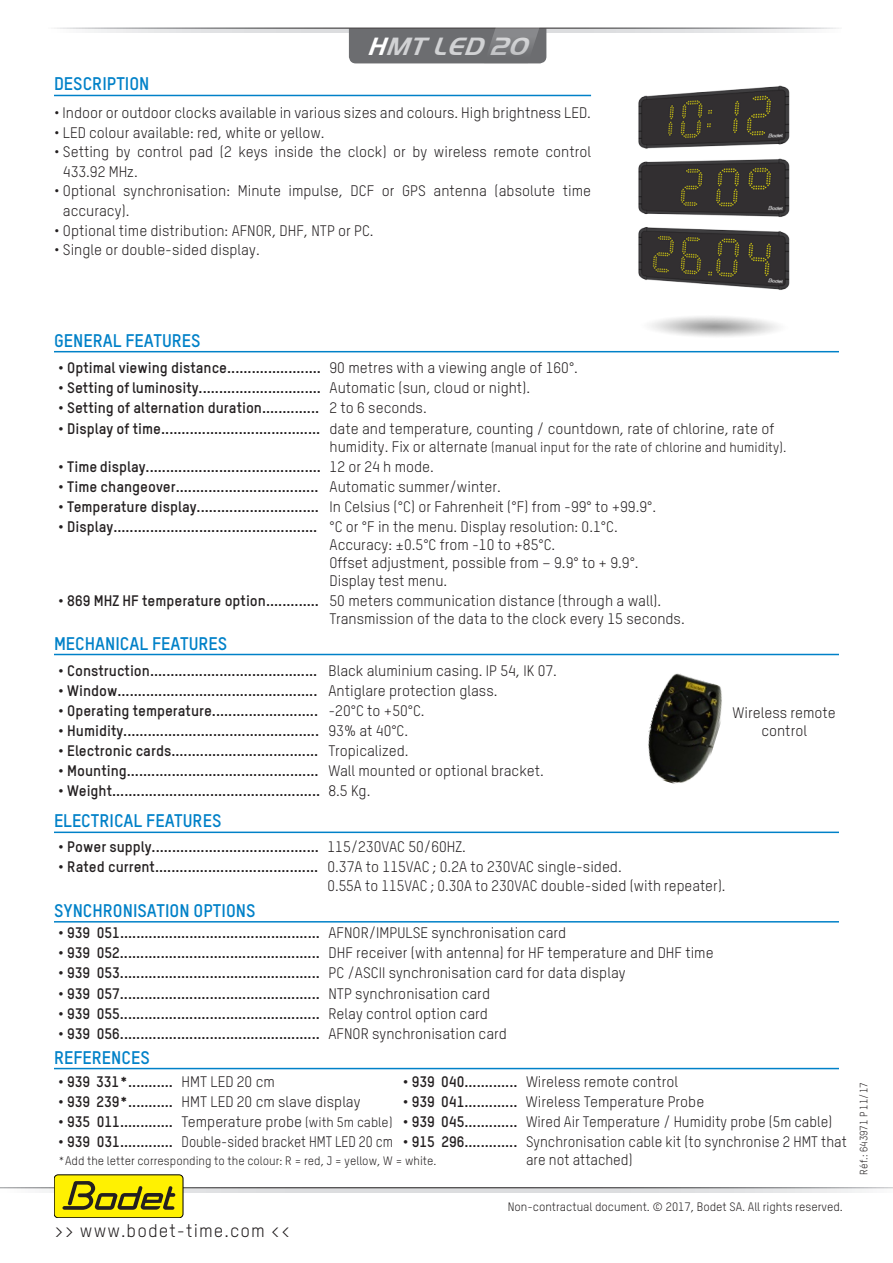
<style>
.page{position:relative;width:893px;height:1263px;background:#fff}
.page>*{position:absolute;margin:0;border:0;box-sizing:border-box;transform-origin:0 0}
.t1{font:italic 700 25.8px "Handel Got D";color:#d1d2d4}
.Titre{font:700 18px "TSTARPRO";color:#0081c8}
.t2{font:18px "TSTARPRO";letter-spacing:.06em;color:#231f20}
.t3{font:700 15px "TSTARPRO";color:#231f20}
.t4{font:15px/18px "TSTARPRO";color:#231f20}
.t5{font:15px "TSTARPRO";color:#231f20;scale:.9 1}
.t6{font:15px "TSTARPRO";color:#231f20;scale:.96 1}
.t7{font:13.5px "TSTARPRO";color:#231f20}
.t8{font:12px "TSTARPRO";color:#231f20}
.t9{font:10.5px "TSTARPRO";color:#231f20}
.s1{color:#fff}
.s2{font-weight:400}
.s3{font-weight:700}
.s4{font-size:15px}
.s5{font-size:13.5px}
</style>
<div class="page">
<svg style="left:88px;top:29px;width:719px;height:4px;background:#e3e4e5"></svg>
<svg style="left:349px;top:27px;width:197px;height:36px;background:#707174"></svg>
<svg style="left:0;top:1188px;width:893px;height:4px;background:#d6d7d9"></svg>
<div style="left:54px;top:1175px;width:129px;height:43px;background:#fff101;border-radius:4px"></div>
<div style="left:54px;top:1175px;width:129px;height:43px;border:1px solid #000;border-radius:4px"></div>
<svg style="left:62px;top:1181px;width:113px;height:29px"></svg>
<hr style="left:54px;top:95px;width:537px;height:1px;background:#0081c8">
<img style="left:638px;top:85px;width:152px;height:252px">
<img style="left:648px;top:673px;width:74px;height:111px">
<hr style="left:54px;top:351px;width:785px;height:1px;background:#0081c8">
<hr style="left:54px;top:654px;width:785px;height:1px;background:#0081c8">
<hr style="left:54px;top:831px;width:785px;height:2px;background:#0081c8">
<hr style="left:54px;top:921px;width:785px;height:1px;background:#0081c8">
<hr style="left:54px;top:1068px;width:785px;height:1px;background:#0081c8">
<h1 class="t1" style="left:367px;top:30px;width:173px"><span class="s1">H</span>MTLED20</h1>
<p class="Titre" style="left:54px;top:73px;width:97px">DESCRIPTION</p>
<p class="t4" style="left:54px;top:104px;width:539px">• Indoor or outdoor clocks available in various sizes and colours. High brightness LED.</p>
<p class="t4" style="left:54px;top:123px;width:272px">• LED colour available: red, white or yellow.</p>
<p class="t4" style="left:63px;top:142px;width:530px;line-height:19.5px;text-indent:-9px">• Setting by control pad (2 keys inside the clock) or by wireless remote control<br>433.92 MHz.</p>
<p class="t4" style="left:63px;top:181px;width:530px;line-height:19.5px;text-indent:-9px">• Optional synchronisation: Minute impulse, DCF or GPS antenna (absolute time accuracy).</p>
<p class="t4" style="left:54px;top:221px;width:321px">• Optional time distribution: AFNOR, DHF, NTP or PC.</p>
<p class="t4" style="left:54px;top:240px;width:207px">• Single or double-sided display.</p>
<p class="Titre" style="left:54px;top:329px;width:148px">GENERAL FEATURES</p>
<p class="t3" style="left:58px;top:358px;width:521px">• Optimal viewing distance....................... <span class="s2">90 metres with a viewing angle of 160°.</span></p>
<p class="t3" style="left:58px;top:378px;width:473px">• Setting of luminosity.............................. <span class="s2">Automatic (sun, cloud or night).</span></p>
<p class="t3" style="left:58px;top:399px;width:370px">• Setting of alternation duration.............. <span class="s2">2 to 6 seconds.</span></p>
<p class="t4" style="left:58px;top:419px;width:718px"><span class="s3">• Display of time.......................................</span> date and temperature, counting / countdown, rate of chlorine, rate of</p>
<p class="t7" style="left:330px;top:439px;width:458px"><span class="s4">humidity. Fix or alternate</span> (manual input for the rate of chlorine and humidity).</p>
<p class="t3" style="left:58px;top:457px;width:377px">• Time display........................................... <span class="s2">12 or 24 h mode.</span></p>
<p class="t3" style="left:58px;top:477px;width:444px">• Time changeover................................... <span class="s2">Automatic summer/winter.</span></p>
<p class="t3" style="left:58px;top:497px;width:599px">• Temperature display.............................. <span class="s2">In Celsius (°C) or Fahrenheit (°F) from -99° to +99.9°.</span></p>
<p class="t4" style="left:330px;top:517px;width:311px;text-indent:-271px"><span class="s3">• Display..................................................</span> °C or °F in the menu. Display resolution: 0.1°C.<br>Accuracy: ±0.5°C from -10 to +85°C.<br>Offset adjustment, possible from – 9.9° to + 9.9°.<br>Display test menu.</p>
<p class="t4" style="left:330px;top:592px;width:357px;text-indent:-271px"><span class="s3">• 869 MHZ HF temperature option.............</span> 50 meters communication distance (through a wall).<br>Transmission of the data to the clock every 15 seconds.</p>
<p class="Titre" style="left:54px;top:632px;width:175px">MECHANICAL FEATURES</p>
<p class="t3" style="left:58px;top:661px;width:500px">• Construction......................................... <span class="s2">Black aluminium casing. IP 54, IK 07.</span></p>
<p class="t3" style="left:58px;top:681px;width:441px">• Window................................................. <span class="s2">Antiglare protection glass.</span></p>
<p class="t3" style="left:58px;top:701px;width:368px">• Operating temperature.......................... <span class="s2">-20°C to +50°C.</span></p>
<p class="t3" style="left:58px;top:721px;width:351px">• Humidity................................................ <span class="s2">93% at 40°C.</span></p>
<p class="t3" style="left:58px;top:741px;width:352px">• Electronic cards.................................... <span class="s2">Tropicalized.</span></p>
<p class="t3" style="left:58px;top:761px;width:487px">• Mounting............................................... <span class="s2">Wall mounted or optional bracket.</span></p>
<p class="t3" style="left:58px;top:782px;width:314px">• Weight................................................... <span class="s2">8.5 Kg.</span></p>
<p class="Titre" style="left:54px;top:809px;width:169px">ELECTRICAL FEATURES</p>
<p class="t3" style="left:58px;top:837px;width:409px">• Power supply......................................... <span class="s2">115/230VAC 50/60HZ.</span></p>
<p class="t4" style="left:327px;top:857px;width:400px;line-height:19.5px;text-indent:-269px"><span class="s3">• Rated current........................................</span> 0.37A to 115VAC ; 0.2A to 230VAC single-sided.<br>0.55A to 115VAC ; 0.30A to 230VAC double-sided (with repeater).</p>
<p class="Titre" style="left:54px;top:899px;width:203px">SYNCHRONISATION OPTIONS</p>
<p class="t3" style="left:58px;top:923px;width:510px">• 939 051................................................. <span class="s2">AFNOR/IMPULSE synchronisation card</span></p>
<p class="t3" style="left:58px;top:943px;width:657px">• 939 052................................................. <span class="s2">DHF receiver (with antenna) for HF temperature and DHF time</span></p>
<p class="t3" style="left:58px;top:964px;width:569px">• 939 053................................................. <span class="s2">PC /ASCII synchronisation card for data display</span></p>
<p class="t3" style="left:58px;top:984px;width:433px">• 939 057................................................. <span class="s2">NTP synchronisation card</span></p>
<p class="t3" style="left:58px;top:1004px;width:431px">• 939 055................................................. <span class="s2">Relay control option card</span></p>
<p class="t3" style="left:58px;top:1024px;width:450px">• 939 056................................................. <span class="s2">AFNOR synchronisation card</span></p>
<p class="Titre" style="left:54px;top:1046px;width:97px">REFERENCES</p>
<p class="t3" style="left:58px;top:1072px;width:218px">• 939 331*........... <span class="s2">HMT LED 20 cm</span></p>
<p class="t4" style="left:403px;top:1073px;width:277px"><span class="s3">• 939 040.............</span> Wireless remote control</p>
<p class="t4" style="left:58px;top:1093px;width:304px"><span class="s3">• 939 239*...........</span> HMT LED 20 cm slave display</p>
<p class="t4" style="left:403px;top:1093px;width:303px"><span class="s3">• 939 041.............</span> Wireless Temperature Probe</p>
<p class="t4" style="left:58px;top:1113px;width:776px"><span class="s3">• 935 011.............</span> Temperature probe <span class="s5">(with 5m cable)</span> <span class="s3">• 939 045.............</span> Wired Air Temperature / Humidity probe (5m cable)</p>
<p class="t5" style="left:58px;top:1133px;width:878px"><span class="s3">• 939 031.............</span> Double-sided bracket HMT LED 20 cm <span class="s3">• 915 296.............</span> Synchronisation cable kit (to synchronise 2 HMT that</p>
<p class="t8" style="left:58px;top:1154px;width:380px">*Add the letter corresponding to the colour: R = red, J = yellow, W = white.</p>
<p class="t6" style="left:526px;top:1151px;width:113px">are not attached)</p>
<p class="t4" style="left:733px;top:704px;width:105px;text-align:center">Wireless remote control</p>
<p class="t2" style="left:55px;top:1220px;width:237px">&gt;&gt; www.bodet-time.com &lt;&lt;</p>
<p class="t8" style="left:508px;top:1200px;width:337px">Non-contractual document. © 2017, Bodet SA. All rights reserved.</p>
<p class="t9" style="left:857px;top:1174px;width:94px;rotate:-90deg">Réf.: 643971 P 11/17</p>
</div>
